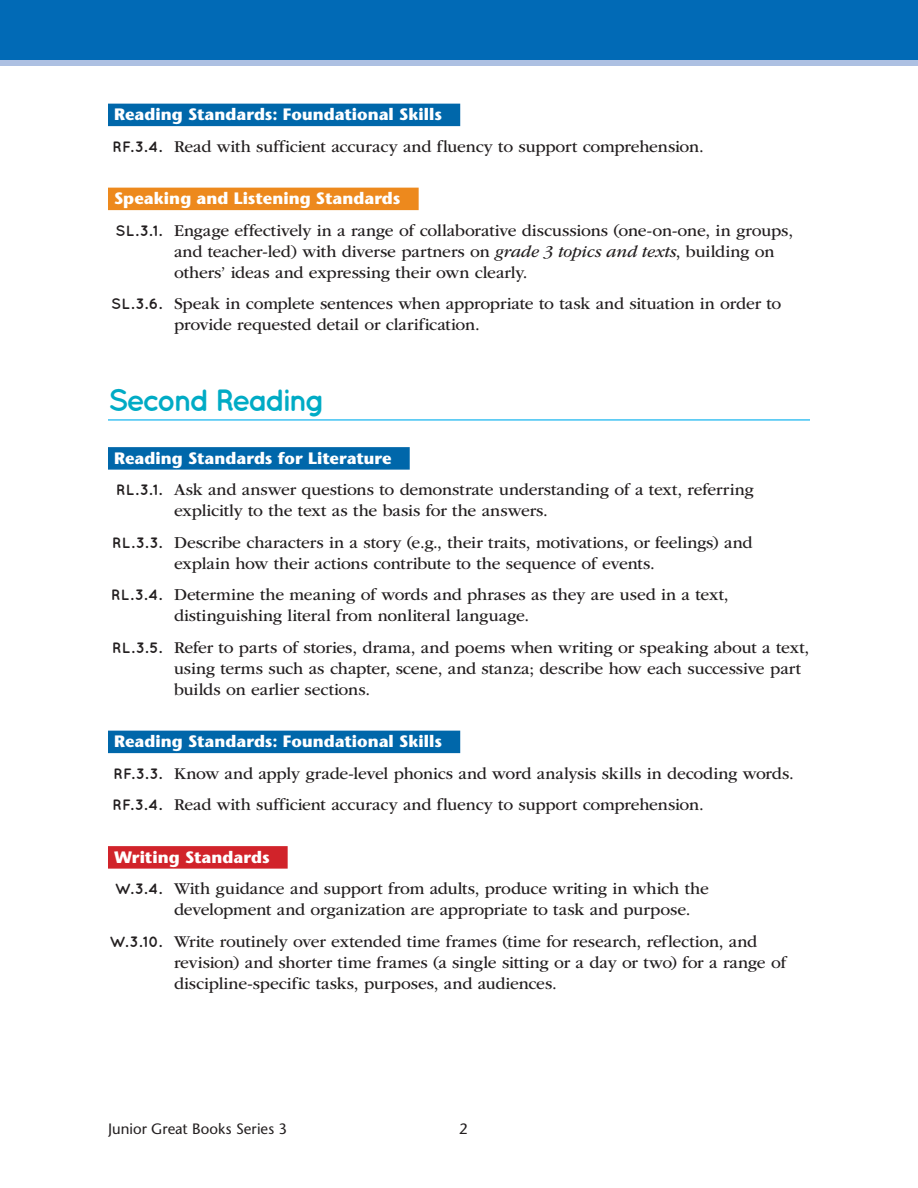
<style>
.page{position:relative;width:918px;height:1188px;background:#fff}
.page>*{position:absolute;margin:0;border:0;box-sizing:border-box;transform-origin:0 0}
.t1{font:700 30.75px "Quicksand";letter-spacing:-.085em;color:#00abc5}
.t2{font:17.25px/21px "ITC Garamond Std";letter-spacing:-.01em;color:#231f20}
.t3{font:700 16.5px "Stone Sans Std";letter-spacing:.005em;color:#fff}
.t4{font:500 15px "Stone Sans Std";letter-spacing:.005em;color:#231f20}
.s1{font-family:"Quicksand";font-weight:700;font-size:15px}
.s2{font-style:italic}
</style>
<div class="page">
<div style="left:0;top:6px;width:918px;height:60px;background:#adc0e2"></div>
<div style="left:0;top:0;width:918px;height:60px;background:#016ab6"></div>
<div style="left:108px;top:104px;width:352px;height:22px;background:#0067aa"></div>
<div style="left:108px;top:188px;width:311px;height:22px;background:#ed891d"></div>
<hr style="left:108px;top:419px;width:702px;height:2px;background:#00aeef">
<div style="left:108px;top:447px;width:302px;height:23px;background:#0067aa"></div>
<div style="left:108px;top:731px;width:352px;height:22px;background:#0067aa"></div>
<div style="left:108px;top:846px;width:180px;height:23px;background:#d1232a"></div>
<p class="t3" style="left:114px;top:105px;width:330px">Reading Standards: Foundational Skills</p>
<p class="t2" style="left:113px;top:136px;width:593px"><span class="s1">RF.3.4.</span> Read with sufficient accuracy and fluency to support comprehension.</p>
<p class="t3" style="left:114px;top:189px;width:288px">Speaking and Listening Standards</p>
<p class="t2" style="left:174px;top:220px;width:621px;text-indent:-59px"><span class="s1">SL.3.1.</span> Engage effectively in a range of collaborative discussions (one-on-one, in groups, and teacher-led) with diverse partners on <span class="s2">grade 3 topics and texts</span>, building on others’ ideas and expressing their own clearly.</p>
<p class="t2" style="left:174px;top:293px;width:609px;text-indent:-63px"><span class="s1">SL.3.6.</span> Speak in complete sentences when appropriate to task and situation in order to provide requested detail or clarification.</p>
<h1 class="t1" style="left:108px;top:382px;width:219px">Second Reading</h1>
<p class="t3" style="left:114px;top:448px;width:279px">Reading Standards for Literature</p>
<p class="t2" style="left:174px;top:479px;width:581px;text-indent:-58px"><span class="s1">RL.3.1.</span> Ask and answer questions to demonstrate understanding of a text, referring explicitly to the text as the basis for the answers.</p>
<p class="t2" style="left:174px;top:532px;width:580px;text-indent:-62px"><span class="s1">RL.3.3.</span> Describe characters in a story (e.g., their traits, motivations, or feelings) and explain how their actions contribute to the sequence of events.</p>
<p class="t2" style="left:174px;top:584px;width:556px;text-indent:-63px"><span class="s1">RL.3.4.</span> Determine the meaning of words and phrases as they are used in a text, distinguishing literal from nonliteral language.</p>
<p class="t2" style="left:174px;top:637px;width:637px;text-indent:-62px"><span class="s1">RL.3.5.</span> Refer to parts of stories, drama, and poems when writing or speaking about a text, using terms such as chapter, scene, and stanza; describe how each successive part builds on earlier sections.</p>
<p class="t3" style="left:114px;top:732px;width:330px">Reading Standards: Foundational Skills</p>
<p class="t2" style="left:113px;top:758px;width:683px;line-height:31.5px"><span class="s1">RF.3.3.</span> Know and apply grade-level phonics and word analysis skills in decoding words.<br><span class="s1">RF.3.4.</span> Read with sufficient accuracy and fluency to support comprehension.</p>
<p class="t3" style="left:114px;top:847px;width:157px">Writing Standards</p>
<p class="t2" style="left:174px;top:878px;width:536px;text-indent:-59px"><span class="s1">W.3.4.</span> With guidance and support from adults, produce writing in which the development and organization are appropriate to task and purpose.</p>
<p class="t2" style="left:174px;top:931px;width:614px;text-indent:-65px"><span class="s1">W.3.10.</span> Write routinely over extended time frames (time for research, reflection, and revision) and shorter time frames (a single sitting or a day or two) for a range of discipline-specific tasks, purposes, and audiences.</p>
<p class="t4" style="left:108px;top:1120px;width:181px">Junior Great Books Series 3</p>
<p class="t4" style="left:459px;top:1120px;width:10px">2</p>
</div>
